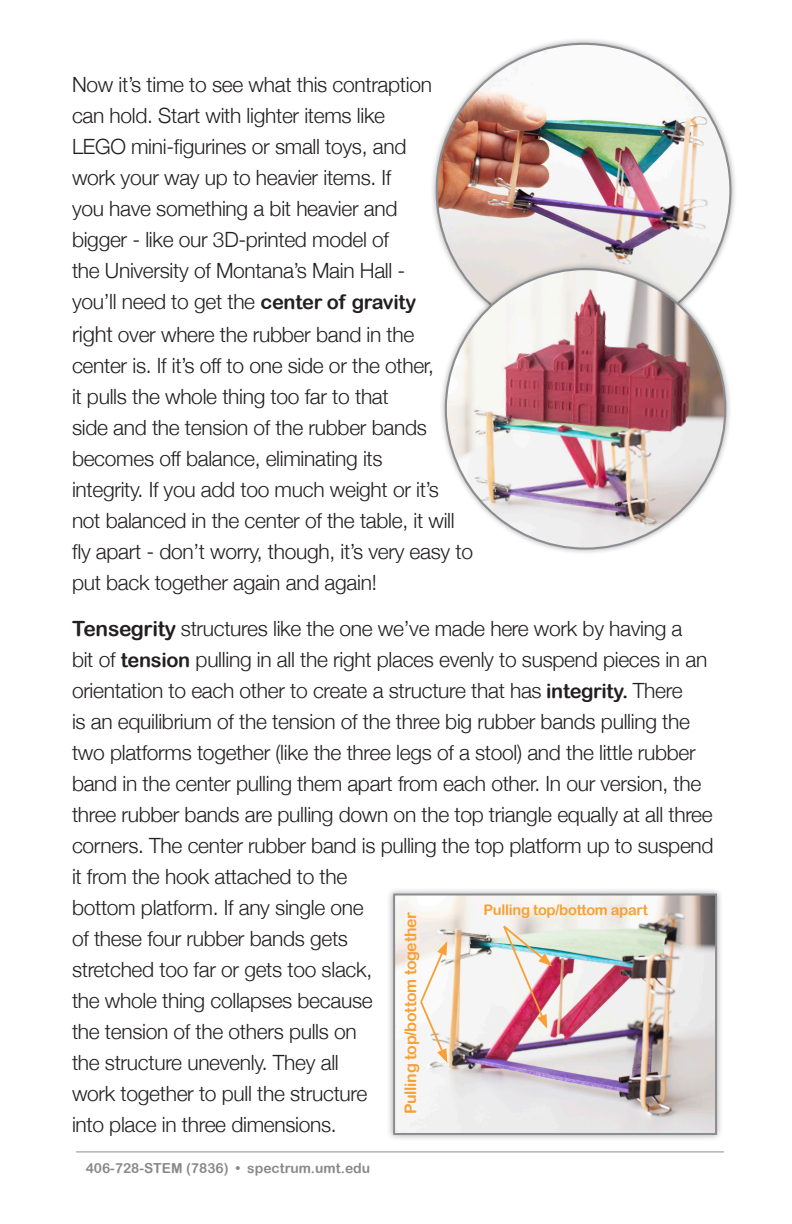
<style>
.page{position:relative;width:792px;height:1224px;background:#fff}
.page>*{position:absolute;margin:0;border:0;box-sizing:border-box;transform-origin:0 0}
.t1{font:300 21px/31.2px "Helvetica Neue";letter-spacing:-.015em;color:#231f20}
.t2{font:16px "Arial Rounded MT Bold";letter-spacing:-.02em;color:#f99f33}
.t3{font:14.6px "Arial Rounded MT Bold";letter-spacing:-.02em;color:#f99f33}
.t4{font:13.8px "Arial Rounded MT Bold";color:#231f20}
.s1{font-family:"Arial Rounded MT Bold";font-weight:400;font-size:20px}
.s2{font-size:22px}
.s3{font-family:"Arial Rounded MT Bold";font-weight:400}
</style>
<div class="page">
<hr style="left:76px;top:1151px;width:648px;height:1px;background:#8b8d90">
<div style="left:430px;top:37px;width:307px;height:307px;background:#231f20;opacity:.4"></div>
<img style="left:437px;top:44px;width:293px;height:269px">
<div style="left:439px;top:262px;width:293px;height:294px;background:#231f20;opacity:.4"></div>
<img style="left:446px;top:269px;width:279px;height:280px;border-radius:140px">
<div style="left:386px;top:887px;width:338px;height:255px;background:#231f20;opacity:.4"></div>
<img style="left:396px;top:897px;width:318px;height:235px">
<div style="left:393px;top:894px;width:324px;height:241px;border:2px solid #8b8d90"></div>
<svg style="left:419px;top:941px;width:28px;height:122px"></svg>
<svg style="left:562px;top:995px;width:30px;height:43px"></svg>
<img style="left:501px;top:924px;width:51px;height:105px">
<p class="t1" style="left:72px;top:69px;width:403px">Now it’s time to see what this contraption<br>can hold. Start with lighter items like<br>LEGO mini-figurines or small toys, and<br>work your way up to heavier items. If<br>you have something a bit heavier and<br>bigger - like our 3D-printed model of<br>the University of Montana’s Main Hall -<br>you’ll need to get the <span class="s1">center of gravity<br></span><span class="s2">right</span> over where the rubber band in the center is. If it’s off to one side or the other,<br>it pulls the whole thing too far to that<br>side and the tension of the rubber bands becomes off balance, eliminating its<br>integrity. If you add too much weight or it’s<br>not balanced in the center of the table, it will fly apart - don’t worry, though, it’s very easy to put back together again and again!</p>
<p class="t1" style="left:72px;top:613px;width:643px"><span class="s3">Tensegrity</span> structures like the one we’ve made here work by having a<br>bit of <span class="s1">tension</span> pulling in all the right places evenly to suspend pieces in an orientation to each other to create a structure that has <span class="s1">integrity.</span> There<br>is an equilibrium of the tension of the three big rubber bands pulling the two platforms together (like the three legs of a stool) and the little rubber band in the center pulling them apart from each other. In our version, the three rubber bands are pulling down on the top triangle equally at all three corners. The center rubber band is pulling the top platform up to suspend it from the hook attached to the<br>bottom platform. If any single one<br>of these four rubber bands gets<br>stretched too far or gets too slack,<br>the whole thing collapses because<br>the tension of the others pulls on<br>the structure unevenly. They all<br>work together to pull the structure<br>into place in three dimensions.</p>
<p class="t3" style="left:484px;top:901px;width:166px">Pulling top/bottom apart</p>
<p class="t2" style="left:401px;top:1114px;width:204px;rotate:-90deg">Pulling top/bottom together</p>
<p class="t4" style="left:86px;top:1160px;width:286px">406-728-STEM (7836) • spectrum.umt.edu</p>
</div>
